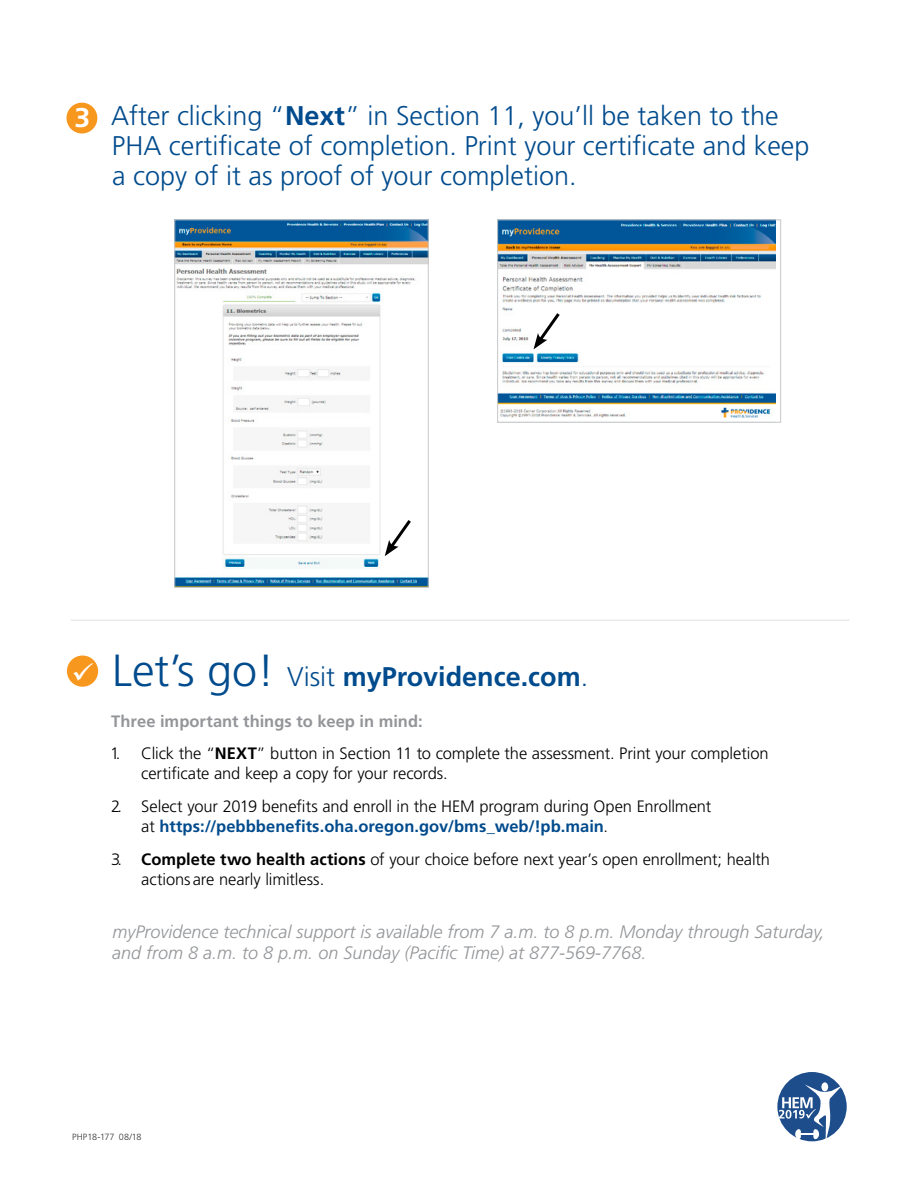
<style>
.page{position:relative;width:918px;height:1188px;background:#fff}
.page>*{position:absolute;margin:0;border:0;box-sizing:border-box;transform-origin:0 0}
.t1{font:700 27.15px "Frutiger LT Std";color:#fff;scale:1.05 1}
.t2{font:300 27px/30px "Frutiger LT Std";color:#004b8d}
.t3{font:700 27px "Frutiger LT Std";color:#004b8d}
.t4{font:italic 300 18px/21.6px "Frutiger LT Std";color:#939598}
.t5{font:300 16.5px/19.8px "Frutiger LT Std";letter-spacing:-.005em;color:#000}
.t6{font:700 16.5px "Frutiger LT Std";color:#939598}
.t7{font:300 9px "Frutiger LT Std";color:#000}
.s1{font-weight:700}
.s2{color:#fff}
.s3{font-weight:300;font-size:45px}
.s4{font-weight:300}
.s5{font-weight:700;color:#004b8d}
</style>
<div class="page">
<svg style="left:65px;top:101px;width:34px;height:34px"></svg>
<div style="left:67px;top:103px;width:30px;height:31px;background:#f8971d;border-radius:50%"></div>
<svg style="left:65px;top:654px;width:35px;height:34px"></svg>
<div style="left:67px;top:656px;width:31px;height:31px;background:#f8971d;border-radius:50%"></div>
<hr style="left:71px;top:620px;width:779px;height:1px;background:#78787a">
<div style="left:777px;top:1072px;width:70px;height:69px;background:#1e4d8b;border-radius:50%"></div>
<svg style="left:779px;top:1084px;width:63px;height:55px"></svg>
<img style="left:177px;top:222px;width:249px;height:364px">
<div style="left:175px;top:220px;width:253px;height:368px;border:1px solid #c7c8ca"></div>
<svg style="left:385px;top:517px;width:29px;height:39px"></svg>
<img style="left:499px;top:222px;width:277px;height:196px">
<div style="left:497px;top:220px;width:284px;height:202px;border:1px solid #c7c8ca"></div>
<svg style="left:534px;top:310px;width:29px;height:39px"></svg>
<h1 class="t1" style="left:74px;top:102px;width:17px">3</h1>
<h2 class="t2" style="left:111px;top:101px;width:700px">After clicking “<span class="s1">Next</span>” in Section 11, you’ll be taken to the<br>PHA certificate of completion. Print your certificate and keep a copy of it as proof of your completion.</h2>
<h2 class="t3" style="left:72px;top:661px;width:518px"><span class="s2">✓</span> <span class="s3">Let’s go!</span> <span class="s4">Visit</span> myProvidence.com<span class="s4">.</span></h2>
<p class="t6" style="left:111px;top:711px;width:313px">Three important things to keep in mind:</p>
<p class="t5" style="left:141px;top:743px;width:629px;text-indent:-31px">1. Click the “<span class="s1">NEXT</span>” button in Section 11 to complete the assessment. Print your completion certificate and keep a copy for your records.</p>
<p class="t5" style="left:141px;top:797px;width:572px;text-indent:-30px">2. Select your 2019 benefits and enroll in the HEM program during Open Enrollment at <span class="s5">https://pebbbenefits.oha.oregon.gov/bms_web/!pb.main</span>.</p>
<p class="t5" style="left:141px;top:850px;width:630px;text-indent:-30px">3. <span class="s1">Complete two health actions</span> of your choice before next year’s open enrollment; health actions are nearly limitless.</p>
<p class="t4" style="left:112px;top:921px;width:714px">myProvidence technical support is available from 7 a.m. to 8 p.m. Monday through Saturday, and from 8 a.m. to 8 p.m. on Sunday (Pacific Time) at 877-569-7768.</p>
<p class="t7" style="left:72px;top:1132px;width:71px">PHP18-177 08/18</p>
</div>
